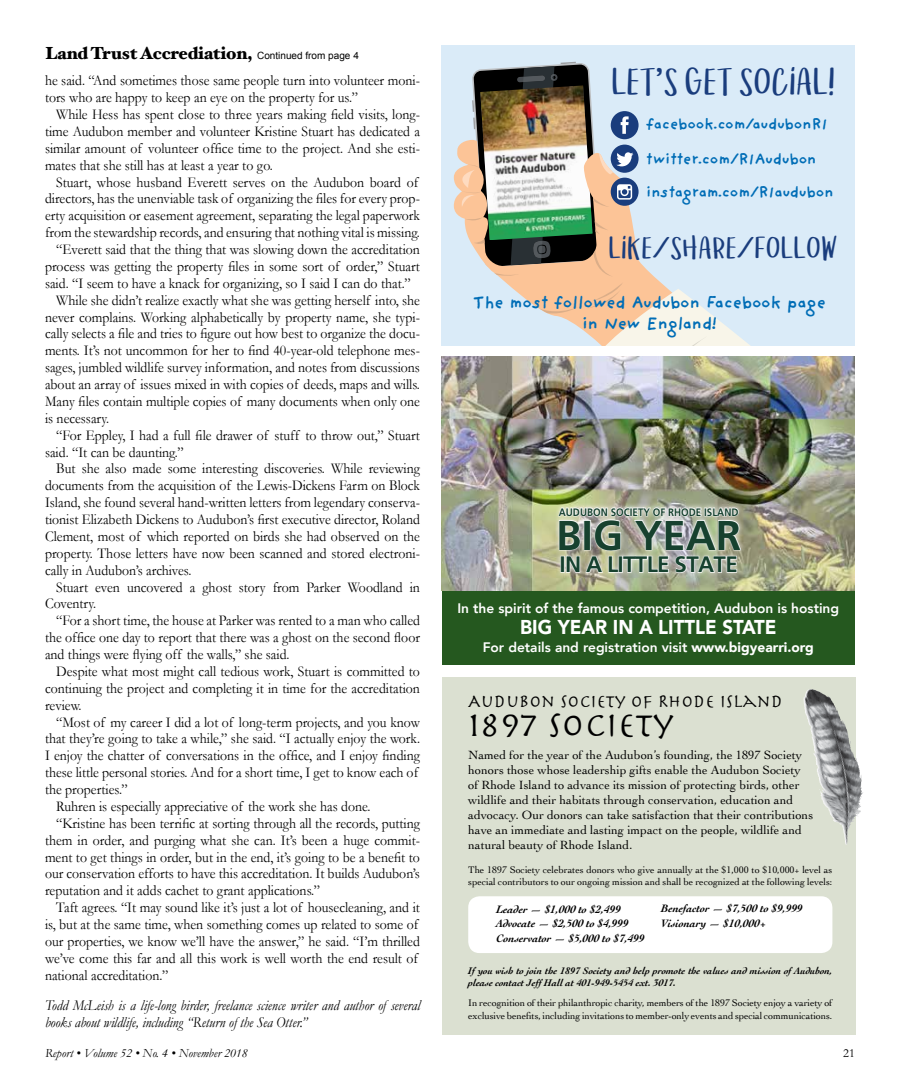
<style>
.page{position:relative;width:900px;height:1080px;background:#fff}
.page>*{position:absolute;margin:0;border:0;box-sizing:border-box;transform-origin:0 0}
.t1{font:700 41.75px "Frutiger";color:#17412f}
.t2{font:36.25px "Herculanum";color:#000}
.t3{font:35px "Om Telolet Om";letter-spacing:.025em;color:#1a3d7d}
.t4{font:28.75px "Om Telolet Om";letter-spacing:.035em;color:#1a3d7d}
.t5{font:700 22.38px "Frutiger";letter-spacing:-.03em;color:#17412f}
.t6{font:900 20px "Avenir";color:#fff;scale:.93 1}
.t7{font:18.75px "Herculanum";color:#000}
.t8{font:700 17.5px/21px "Providence Sans";letter-spacing:-.025em;color:#006db6;text-align:center}
.t9{font:900 17.5px "Hoefler Text";letter-spacing:-.01em;color:#000}
.t10{font:700 15.88px/34.1px "Providence Sans";letter-spacing:-.025em;color:#006db6}
.t11{font:15px/16.9px "Garamond";color:#000;scale:.92 1}
.t12{font:italic 15px/16.9px "Garamond";letter-spacing:-.005em;color:#000;scale:.92 1}
.t13{font:800 13.75px "Avenir";color:#fff}
.t14{font:12.5px/15px "Cochin";color:#000}
.t15{font:italic 12.5px "Garamond";color:#000}
.t16{font:12.5px "Garamond";color:#000}
.t17{font:italic 700 11.25px/15px "Cochin";color:#000}
.t18{font:700 10.75px "Frutiger";color:#17412f;scale:.91 1}
.t19{font:10px/12.5px "Cochin";letter-spacing:-.01em;color:#000}
.t20{font:italic 700 10px/12.5px "Cochin";color:#000}
.s1{font-family:"Arial";font-weight:400;font-size:10px}
.s2{font-weight:900}
</style>
<div class="page">
<div style="left:442px;top:359px;width:412px;height:306px;background:#25581f"></div>
<img style="left:442px;top:356px;width:412px;height:235px">
<div style="left:554px;top:502px;width:192px;height:76px;background:#fff;opacity:.75"></div>
<svg style="left:557px;top:502px;width:185px;height:72px;background:#cbcdbf"></svg>
<div style="left:442px;top:677px;width:414px;height:358px;background:#dbe0d1"></div>
<div style="left:468px;top:896px;width:364px;height:57px;background:#fff;border-radius:11px"></div>
<img style="left:803px;top:689px;width:18px;height:96px">
<div style="left:442px;top:45px;width:413px;height:301px;background:#daebf8"></div>
<svg style="left:453px;top:62px;width:297px;height:284px"></svg>
<p class="t9" style="left:45px;top:43px;width:315px">Land Trust Accrediation, <span class="s1">Continued from page 4</span></p>
<p class="t11" style="left:45px;top:72px;width:409px">he said. “And sometimes those same people turn into volunteer moni&shy;tors who are happy to keep an eye on the property for us.”</p>
<p class="t11" style="left:45px;top:106px;width:409px;text-align:justify;text-indent:11px">While Hess has spent close to three years making field visits, long&shy;time Audubon member and volunteer Kristine Stuart has dedicated a similar amount of volunteer office time to the project. And she esti&shy;mates that she still has at least a year to go.</p>
<p class="t11" style="left:56px;top:173px;width:395px">Stuart, whose husband Everett serves on the Audubon board of</p>
<p class="t11" style="left:45px;top:190px;width:409px">directors, has the unenviable task of organizing the files for every prop-</p>
<p class="t11" style="left:45px;top:207px;width:409px">erty acquisition or easement agreement, separating the legal paperwork</p>
<p class="t11" style="left:45px;top:224px;width:409px">from the stewardship records, and ensuring that nothing vital is missing.</p>
<p class="t11" style="left:56px;top:241px;width:397px">“Everett said that the thing that was slowing down the accreditation</p>
<p class="t11" style="left:45px;top:258px;width:409px">process was getting the property files in some sort of order,” Stuart</p>
<p class="t11" style="left:45px;top:275px;width:399px">said. “I seem to have a knack for organizing, so I said I can do that.”</p>
<p class="t11" style="left:56px;top:291px;width:397px">While she didn’t realize exactly what she was getting herself into, she</p>
<p class="t11" style="left:45px;top:308px;width:409px">never complains. Working alphabetically by property name, she typi-</p>
<p class="t11" style="left:45px;top:325px;width:409px">cally selects a file and tries to figure out how best to organize the docu-</p>
<p class="t11" style="left:45px;top:342px;width:409px">ments. It’s not uncommon for her to find 40-year-old telephone mes-</p>
<p class="t11" style="left:45px;top:359px;width:409px">sages, jumbled wildlife survey information, and notes from discussions</p>
<p class="t11" style="left:45px;top:376px;width:409px">about an array of issues mixed in with copies of deeds, maps and wills.</p>
<p class="t11" style="left:45px;top:393px;width:409px">Many files contain multiple copies of many documents when only one</p>
<p class="t11" style="left:45px;top:410px;width:71px">is necessary.</p>
<p class="t11" style="left:56px;top:426px;width:397px">“For Eppley, I had a full file drawer of stuff to throw out,” Stuart</p>
<p class="t11" style="left:45px;top:443px;width:152px">said. “It can be daunting.”</p>
<p class="t11" style="left:56px;top:460px;width:397px">But she also made some interesting discoveries. While reviewing</p>
<p class="t11" style="left:45px;top:477px;width:409px">documents from the acquisition of the Lewis-Dickens Farm on Block</p>
<p class="t11" style="left:45px;top:494px;width:409px">Island, she found several hand-written letters from legendary conserva-</p>
<p class="t11" style="left:45px;top:511px;width:409px">tionist Elizabeth Dickens to Audubon’s first executive director, Roland</p>
<p class="t11" style="left:45px;top:528px;width:409px">Clement, most of which reported on birds she had observed on the</p>
<p class="t11" style="left:45px;top:545px;width:409px">property. Those letters have now been scanned and stored electroni-</p>
<p class="t11" style="left:45px;top:561px;width:161px">cally in Audubon’s archives.</p>
<p class="t11" style="left:56px;top:578px;width:397px">Stuart even uncovered a ghost story from Parker Woodland in</p>
<p class="t11" style="left:45px;top:595px;width:57px">Coventry.</p>
<p class="t11" style="left:56px;top:612px;width:397px">“For a short time, the house at Parker was rented to a man who called</p>
<p class="t11" style="left:45px;top:629px;width:409px">the office one day to report that there was a ghost on the second floor</p>
<p class="t11" style="left:45px;top:646px;width:267px">and things were flying off the walls,” she said.</p>
<p class="t11" style="left:56px;top:663px;width:397px">Despite what most might call tedious work, Stuart is committed to</p>
<p class="t11" style="left:45px;top:680px;width:409px">continuing the project and completing it in time for the accreditation</p>
<p class="t11" style="left:45px;top:696px;width:41px">review.</p>
<p class="t11" style="left:56px;top:713px;width:397px">“Most of my career I did a lot of long-term projects, and you know</p>
<p class="t11" style="left:45px;top:730px;width:409px">that they’re going to take a while,” she said. “I actually enjoy the work.</p>
<p class="t11" style="left:45px;top:747px;width:409px">I enjoy the chatter of conversations in the office, and I enjoy finding</p>
<p class="t11" style="left:45px;top:764px;width:407px">these little personal stories. And for a short time, I get to know each of</p>
<p class="t11" style="left:45px;top:781px;width:92px">the properties.”</p>
<p class="t11" style="left:56px;top:798px;width:343px">Ruhren is especially appreciative of the work she has done.</p>
<p class="t11" style="left:56px;top:815px;width:397px">“Kristine has been terrific at sorting through all the records, putting</p>
<p class="t11" style="left:45px;top:831px;width:409px">them in order, and purging what she can. It’s been a huge commit-</p>
<p class="t11" style="left:45px;top:848px;width:409px">ment to get things in order, but in the end, it’s going to be a benefit to</p>
<p class="t11" style="left:45px;top:865px;width:409px">our conservation efforts to have this accreditation. It builds Audubon’s</p>
<p class="t11" style="left:45px;top:882px;width:300px">reputation and it adds cachet to grant applications.”</p>
<p class="t11" style="left:56px;top:899px;width:397px">Taft agrees. “It may sound like it’s just a lot of housecleaning, and it</p>
<p class="t11" style="left:45px;top:916px;width:407px">is, but at the same time, when something comes up related to some of</p>
<p class="t11" style="left:45px;top:933px;width:409px">our properties, we know we’ll have the answer,” he said. “I’m thrilled</p>
<p class="t11" style="left:45px;top:950px;width:407px">we’ve come this far and all this work is well worth the end result of</p>
<p class="t11" style="left:45px;top:966px;width:135px">national accreditation.”</p>
<p class="t12" style="left:45px;top:997px;width:409px">Todd McLeish is a life-long birder, freelance science writer and author of several books about wildlife, including “Return of the Sea Otter.”</p>
<h3 class="t3" style="left:612px;top:62px;width:225px">LET’S GET SOCIAL!</h3>
<p class="t10" style="left:646px;top:107px;width:189px">facebook.com/audubonRI twitter.com/RIAudubon instagram.com/RIaudubon</p>
<h3 class="t4" style="left:609px;top:232px;width:230px">LIKE/SHARE/FOLLOW</h3>
<p class="t8" style="left:473px;top:291px;width:355px">The most followed Audubon Facebook page in New England!</p>
<p class="t18" style="left:559px;top:506px;width:199px">AUDUBON SOCIETY OF RHODE ISLAND</p>
<h1 class="t1" style="left:556px;top:511px;width:187px">BIG YEAR</h1>
<h3 class="t5" style="left:559px;top:551px;width:180px">IN A LITTLE STATE</h3>
<p class="t13" style="left:458px;top:598px;width:383px">In the spirit of the famous competition, Audubon is hosting</p>
<h3 class="t6" style="left:520px;top:610px;width:277px">BIG YEAR IN A LITTLE STATE</h3>
<p class="t13" style="left:483px;top:636px;width:333px">For details and registration visit <span class="s2">www.bigyearri.org</span></p>
<p class="t7" style="left:468px;top:689px;width:316px">AUDUBON SOCIETY OF RHODE ISLAND</p>
<h2 class="t2" style="left:468px;top:702px;width:207px">1897 SOCIETY</h2>
<p class="t14" style="left:468px;top:747px;width:347px">Named for the year of the Audubon’s founding, the 1897 Society honors those whose leadership gifts enable the Audubon Society of Rhode Island to advance its mission of protecting birds, other wildlife and their habitats through conservation, education and advocacy. Our donors can take satisfaction that their contributions have an immediate and lasting impact on the people, wildlife and natural beauty of Rhode Island.</p>
<p class="t19" style="left:468px;top:863px;width:366px">The 1897 Society celebrates donors who give annually at the $1,000 to $10,000+ level as special contributors to our ongoing mission and shall be recognized at the following levels:</p>
<p class="t17" style="left:496px;top:901px;width:150px">Leader — $1,000 to $2,499<br>Advocate — $2,500 to $4,999<br>Conservator — $5,000 to $7,499</p>
<p class="t20" style="left:468px;top:964px;width:366px">If you wish to join the 1897 Society and help promote the values and mission of Audubon, please contact Jeff Hall at 401-949-5454 ext. 3017.</p>
<p class="t19" style="left:468px;top:996px;width:366px">In recognition of their philanthropic charity, members of the 1897 Society enjoy a variety of exclusive benefits, including invitations to member-only events and special communications.</p>
<p class="t17" style="left:661px;top:900px;width:143px">Benefactor — $7,500 to $9,999<br>Visionary — $10,000+</p>
<p class="t15" style="left:45px;top:1046px;width:204px">Report • Volume 52 • No. 4 • November 2018</p>
<p class="t16" style="left:843px;top:1046px;width:13px">21</p>
</div>
